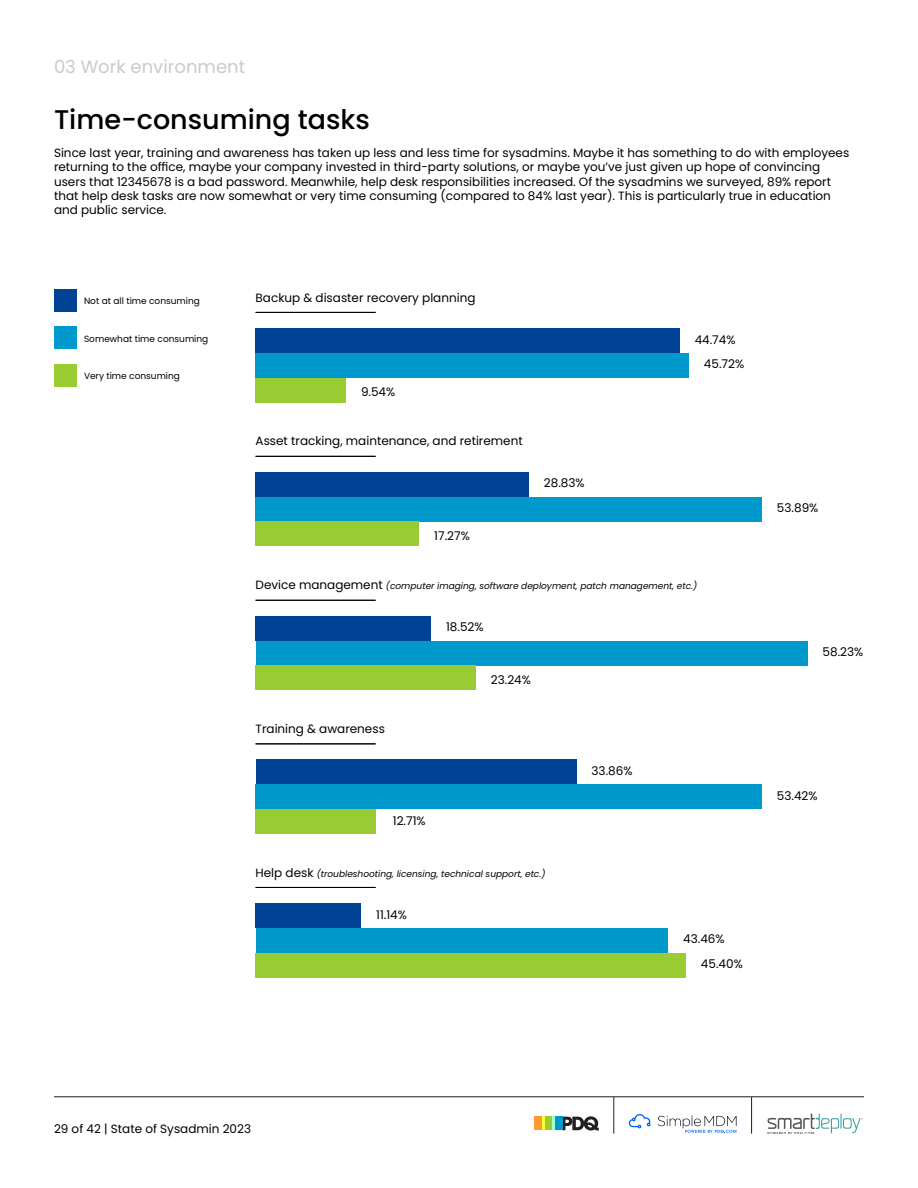
<style>
.page{position:relative;width:918px;height:1188px;background:#fff}
.page>*{position:absolute;margin:0;border:0;box-sizing:border-box;transform-origin:0 0}
.t1{font:500 27px "Poppins";color:#000}
.t2{font:18px "Poppins";color:#c8cbce}
.t3{font:12px/14.4px "Poppins";color:#000}
.t4{font:italic 9px "Poppins";color:#000}
.t5{font:9px "Poppins";color:#000}
.s1{font-style:normal;font-size:12px}
</style>
<div class="page">
<svg style="left:562px;top:1116px;width:37px;height:15px"></svg>
<div style="left:555px;top:1117px;width:7px;height:13px;background:#09c"></div>
<svg style="left:552px;top:1117px;width:3px;height:13px"></svg>
<div style="left:545px;top:1117px;width:7px;height:13px;background:#9c3"></div>
<svg style="left:541px;top:1117px;width:4px;height:13px"></svg>
<div style="left:534px;top:1117px;width:7px;height:13px;background:#f93"></div>
<hr style="left:54px;top:1096px;width:810px;height:1px;background:#1c1f21">
<svg style="left:658px;top:1115px;width:79px;height:18px"></svg>
<svg style="left:629px;top:1114px;width:22px;height:14px"></svg>
<svg style="left:768px;top:1114px;width:95px;height:20px"></svg>
<hr style="left:613px;top:1097px;width:1px;height:37px;background:#1c1f21">
<hr style="left:751px;top:1097px;width:1px;height:37px;background:#1c1f21">
<div style="left:256px;top:328px;width:424px;height:25px;background:#004294"></div>
<div style="left:256px;top:353px;width:433px;height:25px;background:#09c"></div>
<div style="left:256px;top:378px;width:90px;height:25px;background:#9c3"></div>
<div style="left:256px;top:472px;width:273px;height:25px;background:#004294"></div>
<div style="left:256px;top:497px;width:506px;height:25px;background:#09c"></div>
<div style="left:256px;top:522px;width:163px;height:24px;background:#9c3"></div>
<div style="left:256px;top:616px;width:175px;height:25px;background:#004294"></div>
<div style="left:256px;top:641px;width:552px;height:24px;background:#09c"></div>
<div style="left:256px;top:665px;width:220px;height:25px;background:#9c3"></div>
<div style="left:256px;top:759px;width:321px;height:25px;background:#004294"></div>
<div style="left:256px;top:784px;width:506px;height:25px;background:#09c"></div>
<div style="left:256px;top:809px;width:120px;height:25px;background:#9c3"></div>
<div style="left:256px;top:903px;width:105px;height:25px;background:#004294"></div>
<div style="left:256px;top:928px;width:412px;height:25px;background:#09c"></div>
<div style="left:256px;top:953px;width:430px;height:25px;background:#9c3"></div>
<div style="left:54px;top:289px;width:22px;height:22px;background:#004294"></div>
<div style="left:54px;top:326px;width:23px;height:23px;background:#09c"></div>
<div style="left:54px;top:364px;width:22px;height:22px;background:#9c3"></div>
<hr style="left:256px;top:312px;width:120px;height:1px;background:#000">
<hr style="left:256px;top:456px;width:120px;height:1px;background:#000">
<hr style="left:256px;top:743px;width:120px;height:1px;background:#000">
<hr style="left:256px;top:887px;width:120px;height:1px;background:#000">
<hr style="left:256px;top:600px;width:120px;height:1px;background:#000">
<h2 class="t2" style="left:54px;top:56px;width:193px">03 Work environment</h2>
<h1 class="t1" style="left:54px;top:104px;width:317px">Time-consuming tasks</h1>
<p class="t3" style="left:54px;top:145px;width:797px">Since last year, training and awareness has taken up less and less time for sysadmins. Maybe it has something to do with employees returning to the office, maybe your company invested in third-party solutions, or maybe you’ve just given up hope of convincing users that 12345678 is a bad password. Meanwhile, help desk responsibilities increased. Of the sysadmins we surveyed, 89% report that help desk tasks are now somewhat or very time consuming (compared to 84% last year). This is particularly true in education and public service.</p>
<p class="t5" style="left:84px;top:296px;width:117px">Not at all time consuming</p>
<p class="t5" style="left:84px;top:333px;width:126px">Somewhat time consuming</p>
<p class="t5" style="left:84px;top:371px;width:98px">Very time consuming</p>
<p class="t3" style="left:256px;top:290px;width:221px">Backup &amp; disaster recovery planning</p>
<p class="t3" style="left:361px;top:385px;width:36px">9.54%</p>
<p class="t3" style="left:256px;top:434px;width:269px">Asset tracking, maintenance, and retirement</p>
<p class="t3" style="left:434px;top:529px;width:37px">17.27%</p>
<p class="t3" style="left:544px;top:476px;width:42px">28.83%</p>
<p class="t3" style="left:704px;top:327px;width:42px;line-height:24.9px;text-indent:-9px">44.74%<br>45.72%</p>
<p class="t4" style="left:256px;top:581px;width:443px"><span class="s1">Device management</span> (computer imaging, software deployment, patch management, etc.)</p>
<p class="t3" style="left:256px;top:722px;width:131px">Training &amp; awareness</p>
<p class="t3" style="left:446px;top:620px;width:39px">18.52%</p>
<p class="t3" style="left:491px;top:673px;width:42px">23.24%</p>
<p class="t3" style="left:393px;top:813px;width:34px">12.71%</p>
<p class="t4" style="left:256px;top:868px;width:291px"><span class="s1">Help desk</span> (troubleshooting, licensing, technical support, etc.)</p>
<p class="t3" style="left:376px;top:907px;width:32px">11.14%</p>
<p class="t3" style="left:592px;top:764px;width:42px">33.86%</p>
<p class="t3" style="left:701px;top:927px;width:43px;line-height:24.9px;text-indent:-18px">43.46%<br>45.40%</p>
<p class="t3" style="left:777px;top:501px;width:43px">53.89%</p>
<p class="t3" style="left:823px;top:645px;width:42px">58.23%</p>
<p class="t3" style="left:777px;top:789px;width:42px">53.42%</p>
<p class="t3" style="left:54px;top:1122px;width:199px">29 of 42 | State of Sysadmin 2023</p>
</div>
